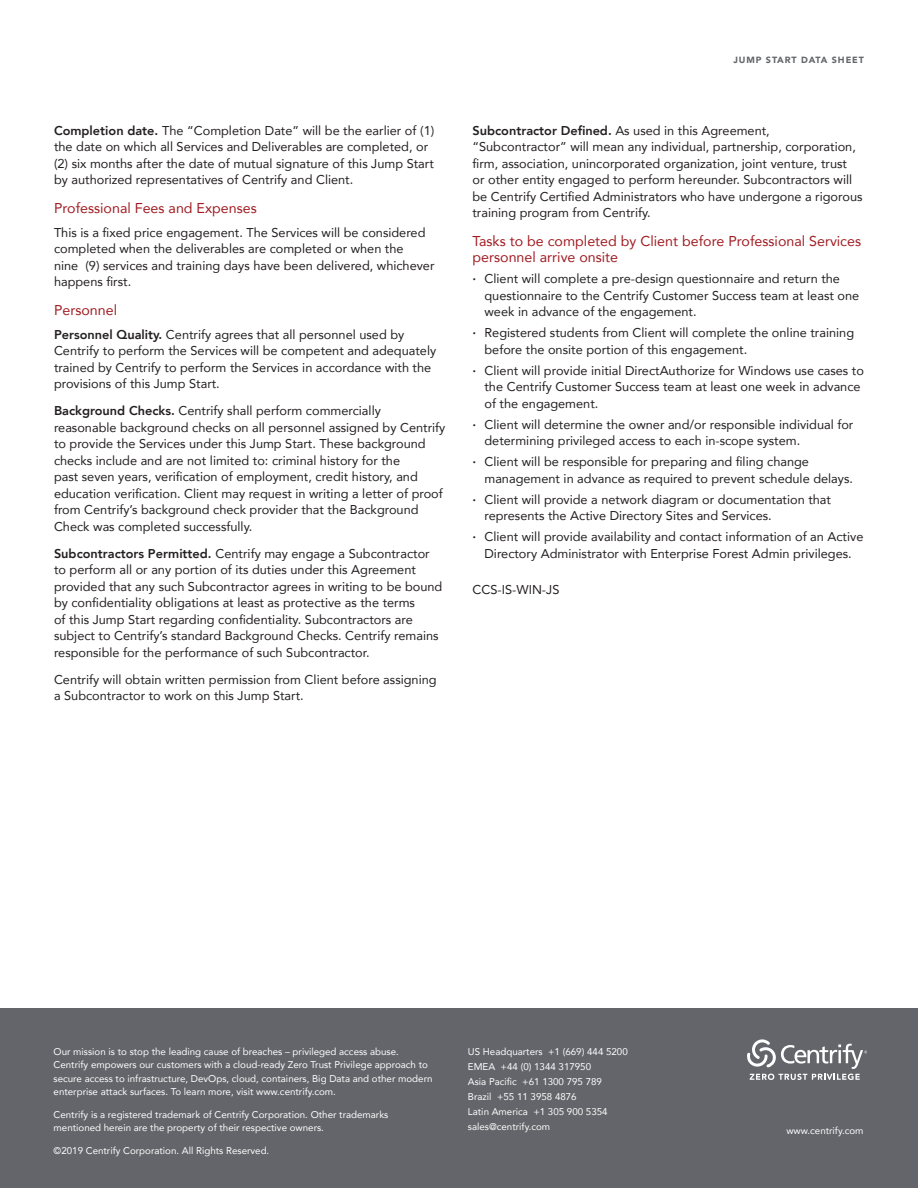
<style>
.page{position:relative;width:918px;height:1188px;background:#fff}
.page>*{position:absolute;margin:0;border:0;box-sizing:border-box;transform-origin:0 0}
.t1{font:14.25px/16.5px "Avenir";color:#a11d23}
.t2{font:12.75px/16.5px "Avenir";color:#231f20}
.t3{font:9.75px/15px "Avenir";color:#fff}
.t4{font:900 9px "Avenir";letter-spacing:.1em;color:#63656a}
.s1{font-weight:800}
</style>
<div class="page">
<div style="left:0;top:1008px;width:918px;height:180px;background:#63656a"></div>
<svg style="left:747px;top:1039px;width:120px;height:41px"></svg>
<p class="t2" style="left:54px;top:122px;width:382px"><span class="s1">Completion date.</span> The “Completion Date” will be the earlier of (1) the date on which all Services and Deliverables are completed, or (2) six months after the date of mutual signature of this Jump Start by authorized representatives of Centrify and Client.</p>
<p class="t1" style="left:54px;top:199px;width:204px">Professional Fees and Expenses</p>
<p class="t2" style="left:54px;top:224px;width:382px">This is a fixed price engagement. The Services will be considered completed when the deliverables are completed or when the<br>nine (9) services and training days have been delivered, whichever happens first.</p>
<p class="t1" style="left:54px;top:301px;width:65px">Personnel</p>
<p class="t2" style="left:54px;top:326px;width:384px"><span class="s1">Personnel Quality.</span> Centrify agrees that all personnel used by Centrify to perform the Services will be competent and adequately trained by Centrify to perform the Services in accordance with the provisions of this Jump Start.</p>
<p class="t2" style="left:54px;top:402px;width:393px"><span class="s1">Background Checks.</span> Centrify shall perform commercially reasonable background checks on all personnel assigned by Centrify to provide the Services under this Jump Start. These background checks include and are not limited to: criminal history for the<br>past seven years, verification of employment, credit history, and education verification. Client may request in writing a letter of proof from Centrify’s background check provider that the Background Check was completed successfully.</p>
<p class="t2" style="left:54px;top:544px;width:390px"><span class="s1">Subcontractors Permitted.</span> Centrify may engage a Subcontractor to perform all or any portion of its duties under this Agreement provided that any such Subcontractor agrees in writing to be bound by confidentiality obligations at least as protective as the terms<br>of this Jump Start regarding confidentiality. Subcontractors are subject to Centrify’s standard Background Checks. Centrify remains responsible for the performance of such Subcontractor.</p>
<p class="t2" style="left:54px;top:670px;width:384px">Centrify will obtain written permission from Client before assigning a Subcontractor to work on this Jump Start.</p>
<p class="t4" style="left:733px;top:52px;width:132px">JUMP START DATA SHEET</p>
<p class="t2" style="left:473px;top:121px;width:392px"><span class="s1">Subcontractor Defined.</span> As used in this Agreement, “Subcontractor” will mean any individual, partnership, corporation, firm, association, unincorporated organization, joint venture, trust<br>or other entity engaged to perform hereunder. Subcontractors will be Centrify Certified Administrators who have undergone a rigorous training program from Centrify.</p>
<p class="t1" style="left:472px;top:232px;width:390px">Tasks to be completed by Client before Professional Services personnel arrive onsite</p>
<p class="t2" style="left:484px;top:270px;width:376px;text-indent:-12px"><span class="s1">∙</span> Client will complete a pre-design questionnaire and return the questionnaire to the Centrify Customer Success team at least one week in advance of the engagement.</p>
<p class="t2" style="left:484px;top:324px;width:371px;text-indent:-12px"><span class="s1">∙</span> Registered students from Client will complete the online training before the onsite portion of this engagement.</p>
<p class="t2" style="left:484px;top:362px;width:381px;text-indent:-12px"><span class="s1">∙</span> Client will provide initial DirectAuthorize for Windows use cases to the Centrify Customer Success team at least one week in advance of the engagement.</p>
<p class="t2" style="left:484px;top:415px;width:370px;text-indent:-12px"><span class="s1">∙</span> Client will determine the owner and/or responsible individual for determining privileged access to each in-scope system.</p>
<p class="t2" style="left:484px;top:453px;width:370px;text-indent:-12px"><span class="s1">∙</span> Client will be responsible for preparing and filing change management in advance as required to prevent schedule delays.</p>
<p class="t2" style="left:484px;top:490px;width:348px;text-indent:-12px"><span class="s1">∙</span> Client will provide a network diagram or documentation that represents the Active Directory Sites and Services.</p>
<p class="t2" style="left:472px;top:528px;width:392px;text-align:center"><span class="s1">∙</span> Client will provide availability and contact information of an Active<br>Directory Administrator with Enterprise Forest Admin privileges.</p>
<p class="t2" style="left:472px;top:580px;width:88px">CCS-IS-WIN-JS</p>
<p class="t3" style="left:54px;top:1044px;width:380px;line-height:13.5px">Our mission is to stop the leading cause of breaches – privileged access abuse.<br>Centrify empowers our customers with a cloud-ready Zero Trust Privilege approach to secure access to infrastructure, DevOps, cloud, containers, Big Data and other modern enterprise attack surfaces. To learn more, visit www.centrify.com.</p>
<p class="t3" style="left:54px;top:1107px;width:336px;line-height:13.5px">Centrify is a registered trademark of Centrify Corporation. Other trademarks mentioned herein are the property of their respective owners.</p>
<p class="t3" style="left:54px;top:1143px;width:217px">©2019 Centrify Corporation. All Rights Reserved.</p>
<p class="t3" style="left:468px;top:1044px;width:161px">US Headquarters +1 (669) 444 5200<br>EMEA +44 (0) 1344 317950<br>Asia Pacific +61 1300 795 789<br>Brazil +55 11 3958 4876<br>Latin America +1 305 900 5354 sales@centrify.com</p>
<p class="t3" style="left:786px;top:1123px;width:79px">www.centrify.com</p>
</div>
